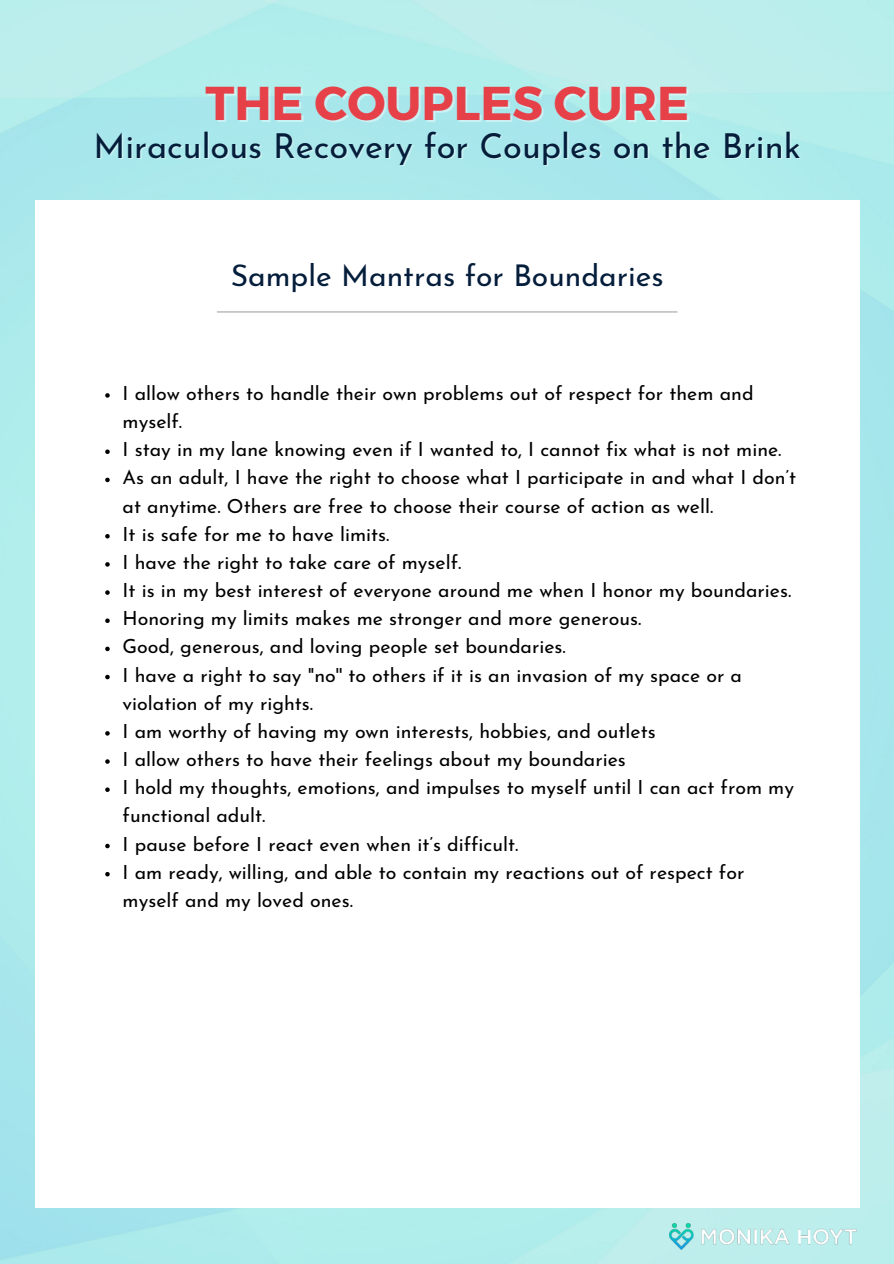
<style>
.page{position:relative;width:894px;height:1264px;background:#fff}
.page>*{position:absolute;margin:0;border:0;box-sizing:border-box;transform-origin:0 0}
.t1{font:700 47.4px "Montserrat";color:#e64149}
.t2{font:34.35px "Josefin Sans";color:#041d3b}
.t3{font:30px "Josefin Sans";color:#041d3b}
.t4{font:19.5px/28.2px "Josefin Sans";color:#000}
</style>
<div class="page">
<img style="left:0;top:0;width:893px;height:1263px">
<div style="left:35px;top:200px;width:824px;height:1007px;background:#fff"></div>
<hr style="left:217px;top:311px;width:460px;height:1px;background:#a6a6a6">
<img style="left:669px;top:1223px;width:190px;height:26px">
<svg style="left:105px;top:393px;width:5px;height:4px"></svg>
<svg style="left:105px;top:449px;width:5px;height:5px"></svg>
<svg style="left:105px;top:477px;width:5px;height:5px"></svg>
<svg style="left:105px;top:534px;width:5px;height:4px"></svg>
<svg style="left:105px;top:562px;width:5px;height:4px"></svg>
<svg style="left:105px;top:590px;width:5px;height:5px"></svg>
<svg style="left:105px;top:618px;width:5px;height:5px"></svg>
<svg style="left:105px;top:646px;width:5px;height:5px"></svg>
<svg style="left:105px;top:674px;width:5px;height:5px"></svg>
<svg style="left:105px;top:731px;width:5px;height:4px"></svg>
<svg style="left:105px;top:759px;width:5px;height:4px"></svg>
<svg style="left:105px;top:787px;width:5px;height:5px"></svg>
<svg style="left:105px;top:843px;width:5px;height:5px"></svg>
<svg style="left:105px;top:872px;width:5px;height:4px"></svg>
<p class="t1" style="left:205px;top:72px;width:485px">THE COUPLES CURE</p>
<p class="t2" style="left:93px;top:132px;width:708px">Miraculous Recovery for Couples on the Brink</p>
<p class="t3" style="left:231px;top:263px;width:434px">Sample Mantras for Boundaries</p>
<p class="t4" style="left:123px;top:381px;width:632px">I allow others to handle their own problems out of respect for them and myself.</p>
<p class="t4" style="left:123px;top:437px;width:660px">I stay in my lane knowing even if I wanted to, I cannot fix what is not mine.</p>
<p class="t4" style="left:123px;top:465px;width:675px">As an adult, I have the right to choose what I participate in and what I don’t at anytime. Others are free to choose their course of action as well.</p>
<p class="t4" style="left:123px;top:522px;width:268px">It is safe for me to have limits.</p>
<p class="t4" style="left:123px;top:550px;width:340px">I have the right to take care of myself.</p>
<p class="t4" style="left:123px;top:578px;width:670px">It is in my best interest of everyone around me when I honor my boundaries.</p>
<p class="t4" style="left:123px;top:606px;width:520px">Honoring my limits makes me stronger and more generous.</p>
<p class="t4" style="left:123px;top:634px;width:444px">Good, generous, and loving people set boundaries.</p>
<p class="t4" style="left:123px;top:662px;width:620px">I have a right to say "no'' to others if it is an invasion of my space or a violation of my rights.</p>
<p class="t4" style="left:123px;top:719px;width:534px">I am worthy of having my own interests, hobbies, and outlets</p>
<p class="t4" style="left:123px;top:747px;width:504px">I allow others to have their feelings about my boundaries</p>
<p class="t4" style="left:123px;top:775px;width:672px">I hold my thoughts, emotions, and impulses to myself until I can act from my functional adult.</p>
<p class="t4" style="left:123px;top:831px;width:397px">I pause before I react even when it’s difficult.</p>
<p class="t4" style="left:123px;top:859px;width:623px">I am ready, willing, and able to contain my reactions out of respect for myself and my loved ones.</p>
</div>
